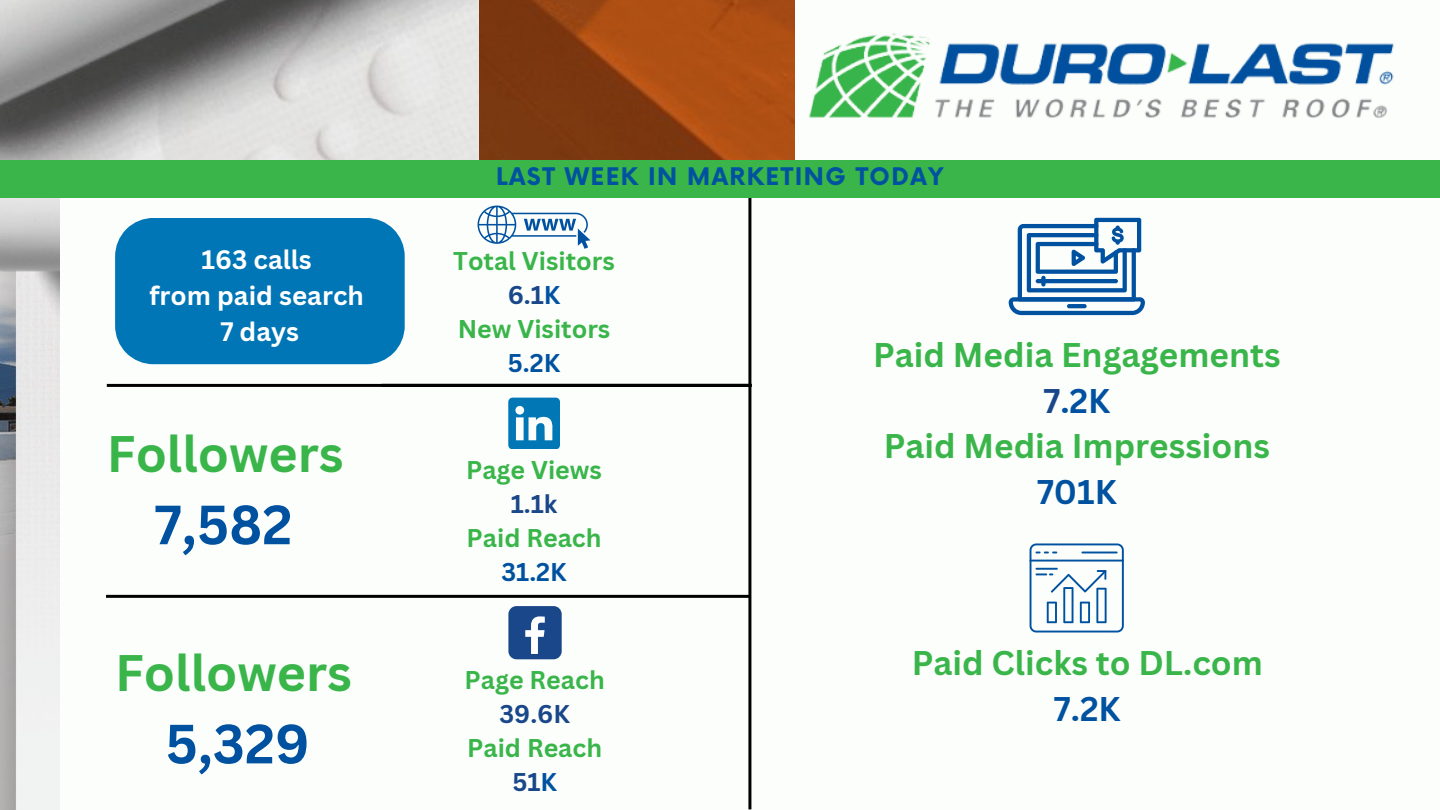
<style>
.page{position:relative;width:1440px;height:810px;background:#fbfefb}
.page>*{position:absolute;margin:0;border:0;box-sizing:border-box;transform-origin:0 0}
.t1{font:700 54px "Canva Sans";color:#0052a0}
.t2{font:700 50px "Canva Sans";color:#39b54a}
.t3{font:700 33.4px/45.8px "Canva Sans";color:#39b54a;text-align:center}
.t4{font:700 26px "Canva Sans";color:#fff}
.t5{font:700 25px/33.8px "Canva Sans";color:#39b54a;text-align:center}
.t6{font:700 23.6px "Now";letter-spacing:.06em;color:#0052a0}
.s1{color:#1a4789}
.s2{color:#0052a0}
</style>
<div class="page">
<img style="left:0;top:0;width:479px;height:161px">
<img style="left:480px;top:0;width:315px;height:161px">
<div style="left:0;top:161px;width:1440px;height:37px;background:#39b54a"></div>
<img style="left:809px;top:34px;width:585px;height:84px">
<img style="left:0;top:198px;width:59px;height:612px">
<div style="left:115px;top:218px;width:290px;height:146px;background:#0076b6"></div>
<svg style="left:508px;top:398px;width:52px;height:51px"></svg>
<svg style="left:478px;top:206px;width:113px;height:43px"></svg>
<div style="left:508px;top:606px;width:54px;height:53px;background:#1a4789;border-radius:8px"></div>
<svg style="left:525px;top:616px;width:20px;height:38px"></svg>
<hr style="left:748px;top:198px;width:3px;height:612px;background:#000">
<hr style="left:382px;top:384px;width:370px;height:3px;background:#000">
<hr style="left:107px;top:384px;width:644px;height:3px;background:#000">
<hr style="left:106px;top:595px;width:645px;height:3px;background:#000">
<svg style="left:1030px;top:543px;width:94px;height:90px"></svg>
<svg style="left:1009px;top:218px;width:136px;height:97px"></svg>
<p class="t4" style="left:202px;top:241px;width:112px">163 calls</p>
<p class="t4" style="left:149px;top:277px;width:216px">from paid search</p>
<p class="t4" style="left:220px;top:313px;width:80px">7 days</p>
<p class="t2" style="left:107px;top:418px;width:238px">Followers</p>
<p class="t1" style="left:154px;top:487px;width:139px">7,582</p>
<p class="t2" style="left:115px;top:637px;width:238px">Followers</p>
<p class="t1" style="left:165px;top:706px;width:146px">5,329</p>
<p class="t6" style="left:496px;top:164px;width:449px">LAST WEEK IN MARKETING TODAY</p>
<p class="t5" style="left:453px;top:244px;width:163px">Total Visitors<br><span class="s1">6.1</span><span class="s2">K</span></p>
<p class="t5" style="left:458px;top:311px;width:154px">New Visitors<br><span class="s2">5.2K</span></p>
<p class="t5" style="left:466px;top:453px;width:137px">Page Views<br><span class="s1">1.1k</span></p>
<p class="t5" style="left:467px;top:520px;width:136px">Paid Reach<br><span class="s2">31.2K</span></p>
<p class="t5" style="left:465px;top:663px;width:142px">Page Reach<br><span class="s1">39.6K</span></p>
<p class="t5" style="left:467px;top:730px;width:136px">Paid Reach<br><span class="s1">51</span><span class="s2">K</span></p>
<p class="t3" style="left:873px;top:331px;width:409px">Paid Media Engagements<br><span class="s1">7</span><span class="s2">.2K</span></p>
<p class="t3" style="left:884px;top:423px;width:388px">Paid Media Impressions<br><span class="s2">701K</span></p>
<p class="t3" style="left:912px;top:639px;width:353px">Paid Clicks to DL.com<br><span class="s2">7.2K</span></p>
</div>
